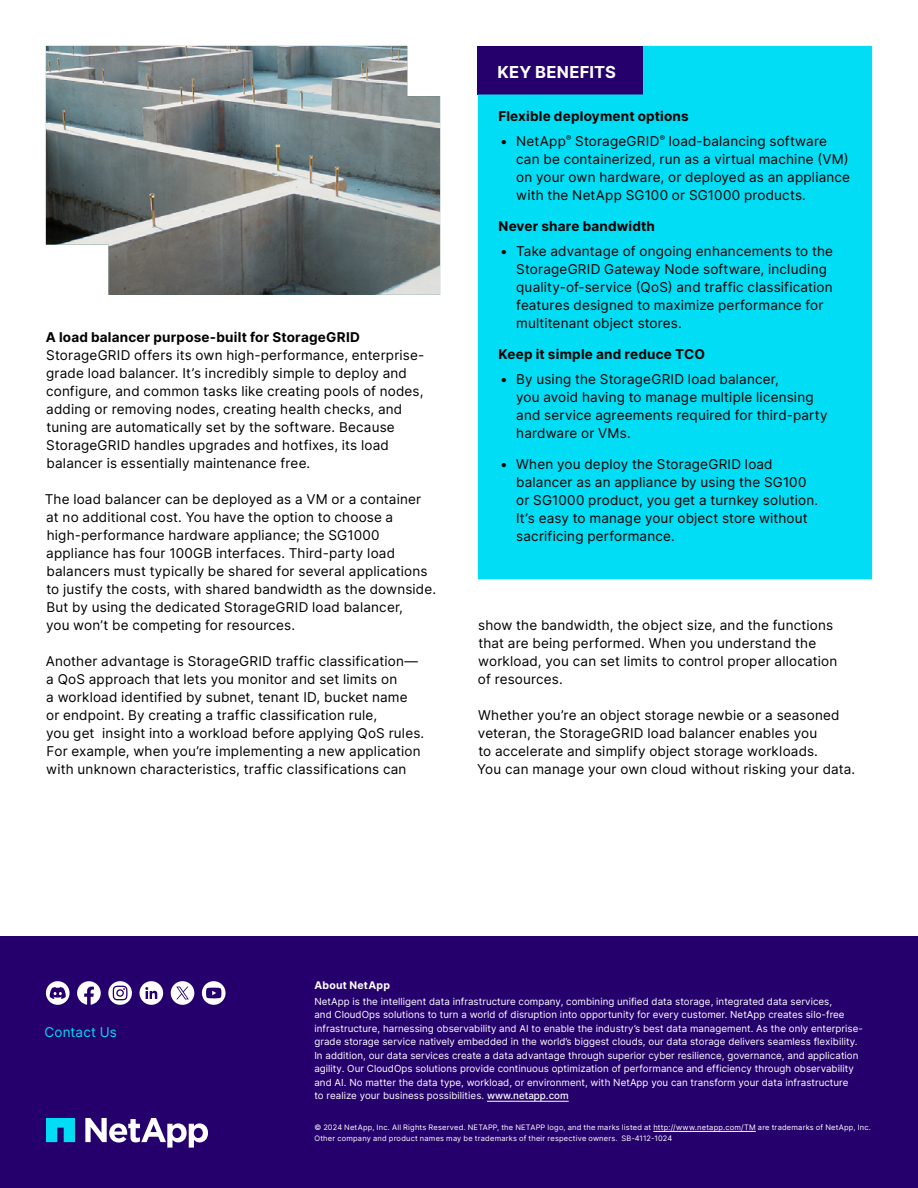
<style>
.page{position:relative;width:918px;height:1188px;background:#fff}
.page>*{position:absolute;margin:0;border:0;box-sizing:border-box;transform-origin:0 0}
.Key_Benefit_Headline{font:700 16.5px "Inter";letter-spacing:.015em;color:#fff}
.Body_Text{font:13.5px/18px "Inter";letter-spacing:.015em;color:#000}
.Key_Benefit_Bullet{font:700 13.5px "Inter";letter-spacing:.015em;color:#000}
.Body_Headline{font:700 13.5px "Inter";letter-spacing:.015em;color:#000}
.t1{font:13.5px "Inter";letter-spacing:.015em;color:#00ddf4}
.t2{font:700 10.5px "Inter";letter-spacing:.025em;color:#fff}
.t3{font:9.75px/13.5px "Inter";letter-spacing:.005em;color:#fff}
.Copyright{font:7.5px/10.5px "Inter";letter-spacing:.03em;color:#fff}
.Copyright-2{font:7.5px "Inter";color:#fff}
.s1{font-weight:500}
</style>
<div class="page">
<div style="left:0;top:936px;width:918px;height:252px;background:#25006d"></div>
<hr style="left:653px;top:1131px;width:103px;height:1px;background:#fff">
<svg style="left:85px;top:1118px;width:123px;height:30px"></svg>
<svg style="left:46px;top:1118px;width:29px;height:24px"></svg>
<hr style="left:487px;top:1101px;width:82px;height:1px;background:#fff">
<svg style="left:46px;top:981px;width:24px;height:24px"></svg>
<svg style="left:77px;top:981px;width:24px;height:24px"></svg>
<svg style="left:108px;top:981px;width:24px;height:24px"></svg>
<svg style="left:139px;top:981px;width:24px;height:24px"></svg>
<svg style="left:171px;top:981px;width:23px;height:24px"></svg>
<svg style="left:202px;top:981px;width:24px;height:24px"></svg>
<div style="left:478px;top:46px;width:394px;height:533px;background:#00ddf4"></div>
<img style="left:46px;top:46px;width:394px;height:249px">
<p class="Body_Headline" style="left:46px;top:327px;width:316px">A load balancer purpose-built for StorageGRID</p>
<p class="Body_Text" style="left:46px;top:346px;width:380px">StorageGRID offers its own high-performance, enterprise&shy;grade load balancer. It’s incredibly simple to deploy and configure, and common tasks like creating pools of nodes, adding or removing nodes, creating health checks, and tuning are automatically set by the software. Because StorageGRID handles upgrades and hotfixes, its load balancer is essentially maintenance free.</p>
<p class="Body_Text" style="left:45px;top:490px;width:393px">The load balancer can be deployed as a VM or a container at no additional cost. You have the option to choose a high-performance hardware appliance; the SG1000 appliance has four 100GB interfaces. Third-party load balancers must typically be shared for several applications to justify the costs, with shared bandwidth as the downside.<br>But by using the dedicated StorageGRID load balancer,<br>you won’t be competing for resources.</p>
<p class="Body_Text" style="left:46px;top:652px;width:380px">Another advantage is StorageGRID traffic classification— a QoS approach that lets you monitor and set limits on<br>a workload identified by subnet, tenant ID, bucket name<br>or endpoint. By creating a traffic classification rule,<br>you get insight into a workload before applying QoS rules.<br>For example, when you’re implementing a new application with unknown characteristics, traffic classifications can</p>
<p class="Key_Benefit_Headline" style="left:497px;top:60px;width:120px">KEY BENEFITS</p>
<p class="Key_Benefit_Bullet" style="left:498px;top:106px;width:192px">Flexible deployment options</p>
<p class="Body_Text" style="left:516px;top:132px;width:335px;text-indent:-16px">• NetApp<sup>®</sup> StorageGRID<sup>®</sup> load-balancing software can be containerized, run as a virtual machine (VM) on your own hardware, or deployed as an appliance with the NetApp SG100 or SG1000 products.</p>
<p class="Key_Benefit_Bullet" style="left:498px;top:216px;width:158px">Never share bandwidth</p>
<p class="Body_Text" style="left:516px;top:242px;width:318px;text-indent:-16px">• Take advantage of ongoing enhancements to the StorageGRID Gateway Node software, including quality-of-service (QoS) and traffic classification features designed to maximize performance for multitenant object stores.</p>
<p class="Key_Benefit_Bullet" style="left:498px;top:344px;width:208px">Keep it simple and reduce TCO</p>
<p class="Body_Text" style="left:516px;top:370px;width:313px;text-indent:-16px">• By using the StorageGRID load balancer,<br>you avoid having to manage multiple licensing and service agreements required for third-party hardware or VMs.</p>
<p class="Body_Text" style="left:516px;top:455px;width:303px;text-indent:-16px">• When you deploy the StorageGRID load balancer as an appliance by using the SG100 or SG1000 product, you get a turnkey solution.<br>It’s easy to manage your object store without sacrificing performance.</p>
<p class="Body_Text" style="left:478px;top:616px;width:361px">show the bandwidth, the object size, and the functions that are being performed. When you understand the workload, you can set limits to control proper allocation of resources.</p>
<p class="Body_Text" style="left:477px;top:706px;width:380px">Whether you’re an object storage newbie or a seasoned veteran, the StorageGRID load balancer enables you<br>to accelerate and simplify object storage workloads.<br>You can manage your own cloud without risking your data.</p>
<p class="t1" style="left:44px;top:1022px;width:74px">Contact Us</p>
<p class="t2" style="left:314px;top:977px;width:77px">About NetApp</p>
<p class="t3" style="left:314px;top:994px;width:550px">NetApp is the intelligent data infrastructure company, combining unified data storage, integrated data services,<br>and CloudOps solutions to turn a world of disruption into opportunity for every customer. NetApp creates silo-free infrastructure, harnessing observability and AI to enable the industry’s best data management. As the only enterprise&shy;grade storage service natively embedded in the world’s biggest clouds, our data storage delivers seamless flexibility.<br>In addition, our data services create a data advantage through superior cyber resilience, governance, and application agility. Our CloudOps solutions provide continuous optimization of performance and efficiency through observability and AI. No matter the data type, workload, or environment, with NetApp you can transform your data infrastructure<br>to realize your business possibilities. <span class="s1">www.netapp.com</span></p>
<p class="Copyright-2" style="left:621px;top:1133px;width:52px">SB-4112-1024</p>
<p class="Copyright" style="left:314px;top:1122px;width:558px">© 2024 NetApp, Inc. All Rights Reserved. NETAPP, the NETAPP logo, and the marks listed at http://www.netapp.com/TM are trademarks of NetApp, Inc.<br>Other company and product names may be trademarks of their respective owners.</p>
</div>
